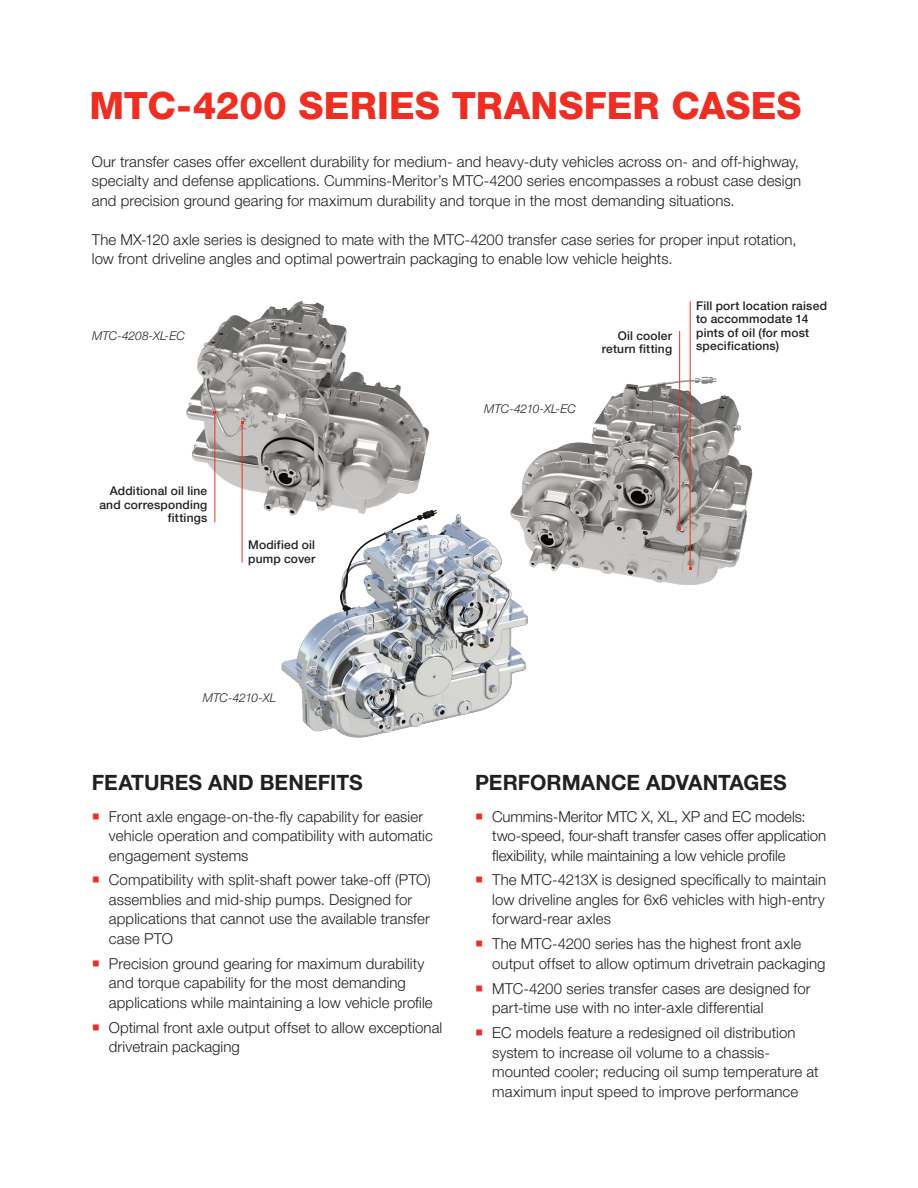
<style>
.page{position:relative;width:918px;height:1188px;background:#fff}
.page>*{position:absolute;margin:0;border:0;box-sizing:border-box;transform-origin:0 0}
.t1{font:800 37.5px "Helvetica Neue LT Pro";letter-spacing:.005em;color:#ee2e22}
.t2{font:700 21px "Helvetica Neue LT Pro";letter-spacing:.005em;color:#231f20}
.t3{font:300 15px/19.5px "Helvetica Neue LT Pro";letter-spacing:.005em;color:#231f20}
.t4{font:500 12px/13.5px "Helvetica Neue LT Pro";letter-spacing:.015em;color:#231f20}
.t5{font:italic 300 12px "Helvetica Neue LT Pro";letter-spacing:-.005em;color:#231f20}
</style>
<div class="page">
<img style="left:186px;top:301px;width:244px;height:219px">
<hr style="left:242px;top:422px;width:1px;height:141px;background:#ee2e22">
<hr style="left:214px;top:412px;width:1px;height:110px;background:#ee2e22">
<img style="left:514px;top:371px;width:239px;height:214px">
<hr style="left:690px;top:301px;width:1px;height:267px;background:#ee2e22">
<hr style="left:679px;top:331px;width:1px;height:197px;background:#ee2e22">
<img style="left:276px;top:506px;width:256px;height:232px">
<h1 class="t1" style="left:89px;top:83px;width:714px">MTC-4200 SERIES TRANSFER CASES</h1>
<p class="t3" style="left:92px;top:151px;width:711px">Our transfer cases offer excellent durability for medium- and heavy-duty vehicles across on- and off-highway, specialty and defense applications. Cummins-Meritor’s MTC-4200 series encompasses a robust case design and precision ground gearing for maximum durability and torque in the most demanding situations.</p>
<p class="t3" style="left:92px;top:229px;width:706px">The MX-120 axle series is designed to mate with the MTC-4200 transfer case series for proper input rotation, low front driveline angles and optimal powertrain packaging to enable low vehicle heights.</p>
<p class="t5" style="left:92px;top:329px;width:94px">MTC-4208-XL-EC</p>
<p class="t4" style="left:99px;top:484px;width:109px;text-align:right">Additional oil line and corresponding fittings</p>
<p class="t4" style="left:248px;top:538px;width:69px">Modified oil pump cover</p>
<p class="t5" style="left:484px;top:402px;width:93px">MTC-4210-XL-EC</p>
<p class="t4" style="left:602px;top:328px;width:72px;text-align:right">Oil cooler return fitting</p>
<p class="t4" style="left:696px;top:299px;width:132px">Fill port location raised to accommodate 14 pints of oil (for most specifications)</p>
<p class="t5" style="left:203px;top:691px;width:75px">MTC-4210-XL</p>
<h2 class="t2" style="left:92px;top:769px;width:272px">FEATURES AND BENEFITS</h2>
<p class="t3" style="left:109px;top:806px;width:326px">Front axle engage-on-the-fly capability for easier vehicle operation and compatibility with automatic engagement systems</p>
<p class="t3" style="left:109px;top:870px;width:323px">Compatibility with split-shaft power take-off (PTO) assemblies and mid-ship pumps. Designed for applications that cannot use the available transfer case PTO</p>
<p class="t3" style="left:109px;top:953px;width:325px">Precision ground gearing for maximum durability and torque capability for the most demanding applications while maintaining a low vehicle profile</p>
<p class="t3" style="left:109px;top:1017px;width:335px">Optimal front axle output offset to allow exceptional drivetrain packaging</p>
<h2 class="t2" style="left:475px;top:769px;width:313px">PERFORMANCE ADVANTAGES</h2>
<p class="t3" style="left:492px;top:806px;width:336px">Cummins-Meritor MTC X, XL, XP and EC models: two-speed, four-shaft transfer cases offer application flexibility, while maintaining a low vehicle profile</p>
<p class="t3" style="left:492px;top:870px;width:335px;text-align:justify">The MTC-4213X is designed specifically to maintain low driveline angles for 6x6 vehicles with high-entry forward-rear axles</p>
<p class="t3" style="left:492px;top:934px;width:335px">The MTC-4200 series has the highest front axle output offset to allow optimum drivetrain packaging</p>
<p class="t3" style="left:492px;top:978px;width:320px">MTC-4200 series transfer cases are designed for part-time use with no inter-axle differential</p>
<p class="t3" style="left:492px;top:1023px;width:328px">EC models feature a redesigned oil distribution system to increase oil volume to a chassis&shy;mounted cooler; reducing oil sump temperature at maximum input speed to improve performance</p>
</div>
